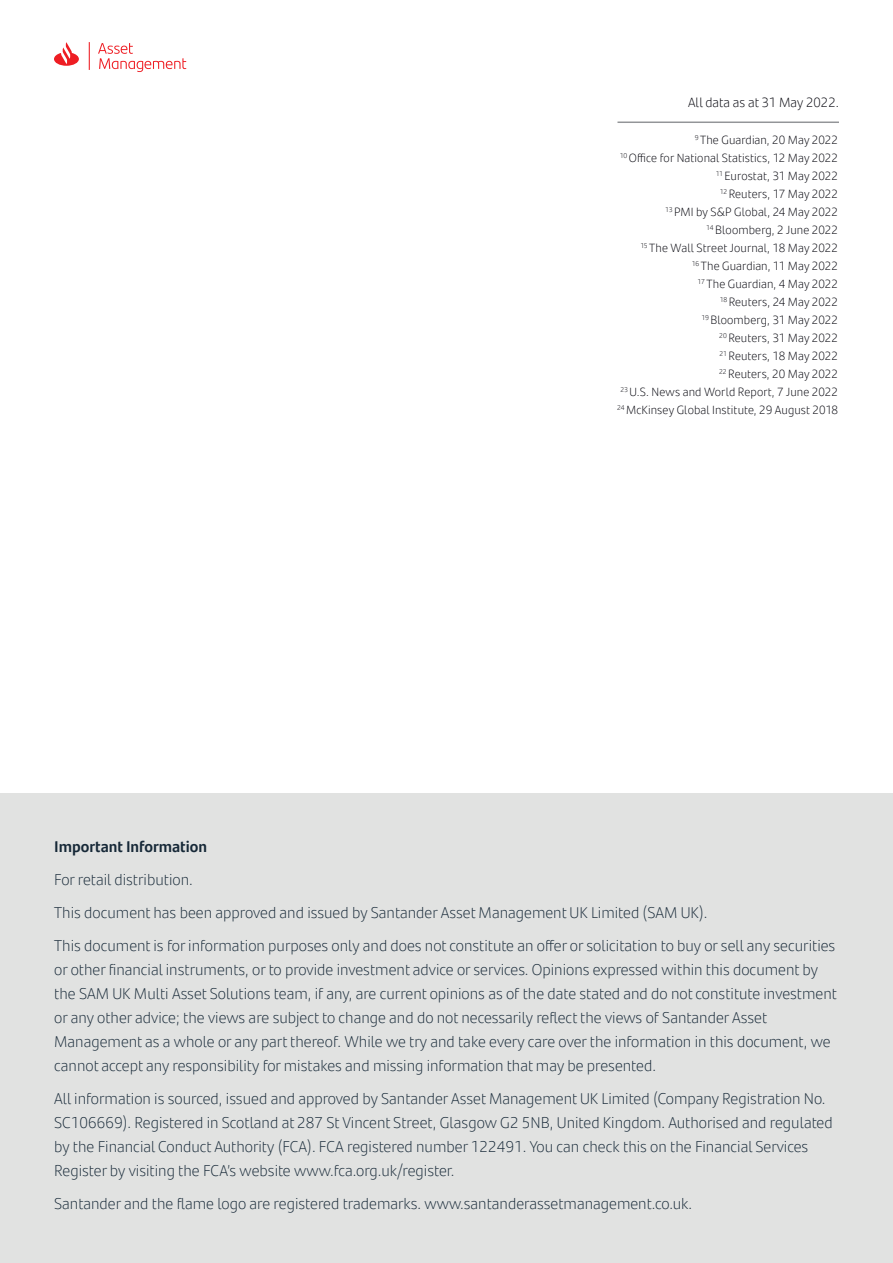
<style>
.page{position:relative;width:893px;height:1263px;background:#fff}
.page>*{position:absolute;margin:0;border:0;box-sizing:border-box;transform-origin:0 0}
.t1{font:300 15.75px/24px "Santander Text";color:#172938}
.t2{font:700 15.75px "Santander Text";color:#172938}
.t3{font:300 13.5px "Santander Text";color:#000009}
.t4{font:300 12px/18px "Santander Text";letter-spacing:.005em;color:#000009;text-align:right}
</style>
<div class="page">
<svg style="left:54px;top:42px;width:132px;height:30px"></svg>
<div style="left:1px;top:793px;width:892px;height:470px;background:#e1e2e1"></div>
<hr style="left:617px;top:122px;width:222px;height:1px;background:#939598">
<p class="t3" style="left:688px;top:92px;width:152px">All data as at 31 May 2022.</p>
<p class="t4" style="left:617px;top:130px;width:222px"><sup>9</sup> The Guardian, 20 May 2022<br><sup>10</sup> Office for National Statistics, 12 May 2022<br><sup>11</sup> Eurostat, 31 May 2022<br><sup>12</sup> Reuters, 17 May 2022<br><sup>13</sup> PMI by S&amp;P Global, 24 May 2022<br><sup>14</sup> Bloomberg, 2 June 2022<br><sup>15</sup> The Wall Street Journal, 18 May 2022<br><sup>16</sup> The Guardian, 11 May 2022<br><sup>17</sup> The Guardian, 4 May 2022<br><sup>18</sup> Reuters, 24 May 2022<br><sup>19</sup> Bloomberg, 31 May 2022<br><sup>20</sup> Reuters, 31 May 2022<br><sup>21</sup> Reuters, 18 May 2022<br><sup>22</sup> Reuters, 20 May 2022<br><sup>23</sup> U.S. News and World Report, 7 June 2022<br><sup>24</sup> McKinsey Global Institute, 29 August 2018</p>
<p class="t2" style="left:54px;top:834px;width:154px">Important Information</p>
<p class="t1" style="left:54px;top:862px;width:783px;line-height:33px">For retail distribution.<br>This document has been approved and issued by Santander Asset Management UK Limited (SAM UK).<br>This document is for information purposes only and does not constitute an offer or solicitation to buy or sell any securities</p>
<p class="t1" style="left:54px;top:956px;width:784px">or other financial instruments, or to provide investment advice or services. Opinions expressed within this document by the SAM UK Multi Asset Solutions team, if any, are current opinions as of the date stated and do not constitute investment or any other advice; the views are subject to change and do not necessarily reflect the views of Santander Asset Management as a whole or any part thereof. While we try and take every care over the information in this document, we cannot accept any responsibility for mistakes and missing information that may be presented.</p>
<p class="t1" style="left:54px;top:1085px;width:780px">All information is sourced, issued and approved by Santander Asset Management UK Limited (Company Registration No.<br>SC106669). Registered in Scotland at 287 St Vincent Street, Glasgow G2 5NB, United Kingdom. Authorised and regulated by the Financial Conduct Authority (FCA). FCA registered number 122491. You can check this on the Financial Services Register by visiting the FCA’s website www.fca.org.uk/register.</p>
<p class="t1" style="left:54px;top:1190px;width:640px">Santander and the flame logo are registered trademarks. www.santanderassetmanagement.co.uk.</p>
</div>
